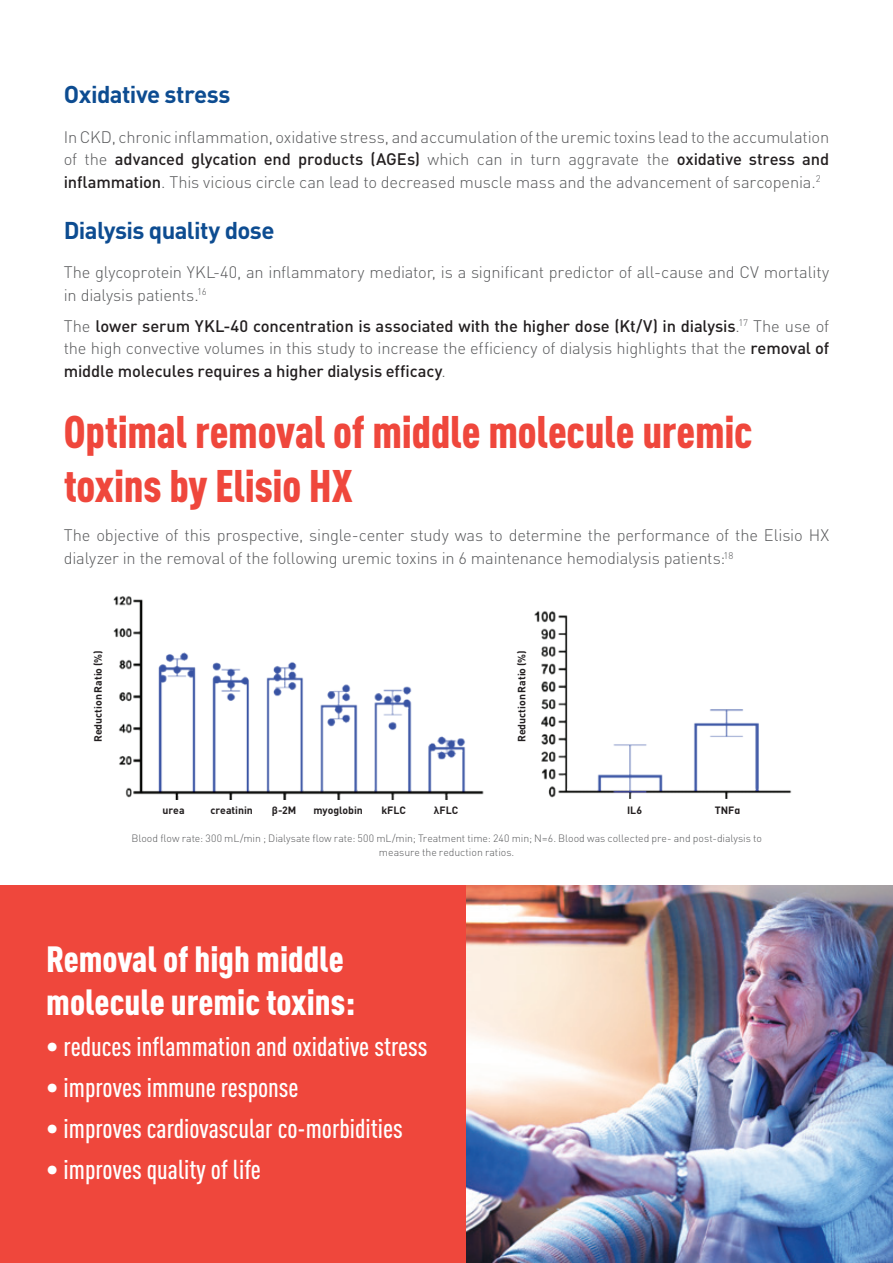
<style>
.page{position:relative;width:893px;height:1263px;background:#fff}
.page>*{position:absolute;margin:0;border:0;box-sizing:border-box;transform-origin:0 0}
.t1{font:900 condensed 45px/54px "DIN Pro";letter-spacing:-.005em;color:#ef473c}
.t2{font:900 condensed 36px/43.2px "DIN Pro";color:#fff}
.t3{font:500 condensed 27px "DIN Pro";color:#fff}
.t4{font:700 24px "DIN Pro";letter-spacing:-.025em;color:#0d4c91}
.t5{font:300 16.5px/22.5px "DIN Pro";letter-spacing:-.01em;color:#57585a}
.t6{font:500 16.5px/22.5px "DIN Pro";letter-spacing:-.01em;color:#231f20;text-align:justify}
.t7{font:300 10.5px/13.5px "DIN Pro";letter-spacing:-.005em;color:#57585a;text-align:center}
.t8{font:700 10.5px "DIN Pro";letter-spacing:-.005em;color:#231f20}
.s1{font-weight:500;color:#231f20}
.s2{font-weight:300;color:#57585a}
</style>
<div class="page">
<img style="left:465px;top:885px;width:428px;height:378px">
<div style="left:0;top:885px;width:465px;height:378px;background:#ef473c"></div>
<img style="left:113px;top:596px;width:371px;height:203px">
<img style="left:534px;top:611px;width:258px;height:188px">
<h3 class="t4" style="left:64px;top:75px;width:168px">Oxidative stress</h3>
<p class="t5" style="left:64px;top:124px;width:767px;text-align:justify">In CKD, chronic inflammation, oxidative stress, and accumulation of the uremic toxins lead to the accumulation of the <span class="s1">advanced glycation end products (AGEs)</span> which can in turn aggravate the <span class="s1">oxidative stress and inflammation</span>. This vicious circle can lead to decreased muscle mass and the advancement of sarcopenia.<sup>2</sup></p>
<h3 class="t4" style="left:64px;top:210px;width:212px">Dialysis quality dose</h3>
<p class="t5" style="left:64px;top:260px;width:767px">The glycoprotein YKL-40, an inflammatory mediator, is a significant predictor of all-cause and CV mortality in dialysis patients.<sup>16</sup></p>
<p class="t6" style="left:64px;top:313px;width:767px"><span class="s2">The</span> lower serum YKL-40 concentration is associated with the higher dose (Kt/V) in dialysis<span class="s2">.</span><sup>17</sup> <span class="s2">The use of the high convective volumes in this study to increase the efficiency of dialysis highlights that the</span> removal of middle molecules requires a higher dialysis efficacy<span class="s2">.</span></p>
<h1 class="t1" style="left:64px;top:401px;width:690px">Optimal removal of middle molecule uremic toxins by Elisio HX</h1>
<p class="t5" style="left:64px;top:523px;width:767px">The objective of this prospective, single-center study was to determine the performance of the Elisio HX dialyzer in the removal of the following uremic toxins in 6 maintenance hemodialysis patients:<sup>18</sup></p>
<p class="t8" style="left:89px;top:742px;width:93px;rotate:-90deg">Reduction Ratio (%)</p>
<p class="t8" style="left:513px;top:742px;width:93px;rotate:-90deg">Reduction Ratio (%)</p>
<p class="t8" style="left:163px;top:801px;width:24px">urea</p>
<p class="t8" style="left:210px;top:801px;width:44px">creatinin</p>
<p class="t8" style="left:272px;top:801px;width:26px">ϐ-2M</p>
<p class="t8" style="left:313px;top:801px;width:51px">myoglobin</p>
<p class="t8" style="left:381px;top:801px;width:26px">kFLC</p>
<p class="t8" style="left:434px;top:801px;width:26px">λFLC</p>
<p class="t8" style="left:627px;top:801px;width:17px">IL6</p>
<p class="t8" style="left:715px;top:801px;width:27px">TNFα</p>
<p class="t7" style="left:131px;top:831px;width:632px">Blood flow rate: 300 mL/min ; Dialysate flow rate: 500 mL/min; Treatment time: 240 min; N=6. Blood was collected pre- and post-dialysis to measure the reduction ratios.</p>
<h2 class="t2" style="left:46px;top:934px;width:310px">Removal of high middle molecule uremic toxins:</h2>
<h3 class="t3" style="left:46px;top:1026px;width:383px">• reduces inflammation and oxidative stress</h3>
<h3 class="t3" style="left:46px;top:1067px;width:254px">• improves immune response</h3>
<h3 class="t3" style="left:46px;top:1108px;width:358px">• improves cardiovascular co-morbidities</h3>
<h3 class="t3" style="left:46px;top:1149px;width:216px">• improves quality of life</h3>
</div>
